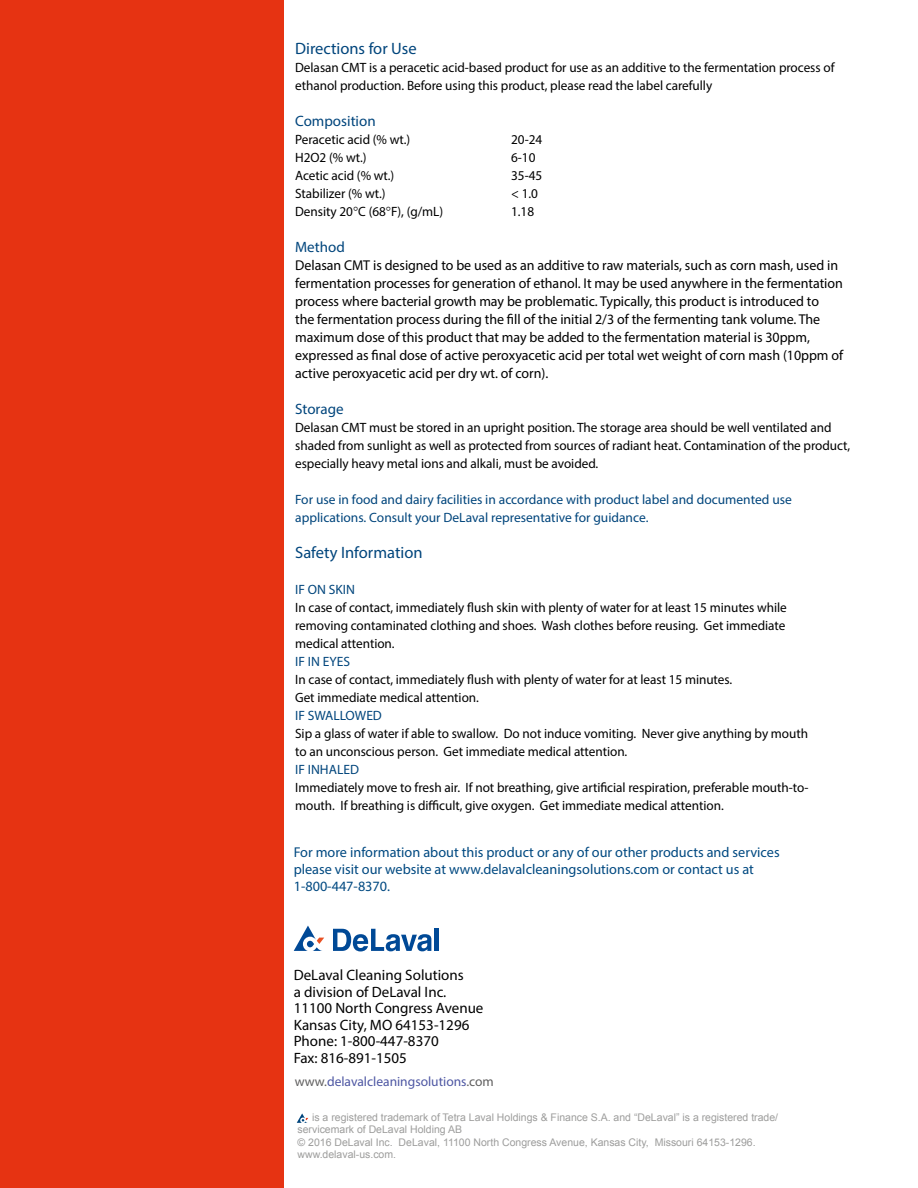
<style>
.page{position:relative;width:918px;height:1188px;background:#fff}
.page>*{position:absolute;margin:0;border:0;box-sizing:border-box;transform-origin:0 0}
.t1{font:16.5px "Myriad Pro";color:#00457c}
.t2{font:15px/16.5px "Myriad Pro";color:#000}
.t3{font:15px "Myriad Pro";color:#00457c}
.t4{font:14.25px/18px "Myriad Pro";letter-spacing:-.005em;color:#000}
.t5{font:14.25px/17.1px "Myriad Pro";color:#004981}
.t6{font:13.5px/18px "Myriad Pro";letter-spacing:-.005em;color:#000}
.t7{font:13.5px/18px "Myriad Pro";color:#00457c}
.t8{font:13.5px "Myriad Pro";color:#4e57a3}
.t9{font:10.5px/12.6px "Arial";color:#9d9d9c}
.s1{font-family:"Times New Roman"}
.s2{color:#5f5e5e}
</style>
<div class="page">
<div style="left:0;top:0;width:284px;height:1188px;background:#e63312"></div>
<svg style="left:297px;top:1113px;width:11px;height:10px"></svg>
<hr style="left:434px;top:929px;width:4px;height:22px;background:#004996">
<svg style="left:333px;top:929px;width:98px;height:22px"></svg>
<svg style="left:294px;top:926px;width:30px;height:25px"></svg>
<p class="t1" style="left:295px;top:38px;width:123px">Directions for Use</p>
<p class="t6" style="left:295px;top:58px;width:541px">Delasan CMT is a peracetic acid-based product for use as an additive to the fermentation process of ethanol production. Before using this product, please read the label carefully</p>
<p class="t3" style="left:295px;top:112px;width:82px">Composition</p>
<p class="t6" style="left:295px;top:130px;width:117px">Peracetic acid (% wt.)</p>
<p class="t6" style="left:511px;top:130px;width:33px">20-24</p>
<p class="t6" style="left:295px;top:148px;width:73px">H2O2 (% wt.)</p>
<p class="t6" style="left:511px;top:148px;width:26px">6-10</p>
<p class="t6" style="left:295px;top:166px;width:101px">Acetic acid (% wt.)</p>
<p class="t6" style="left:511px;top:166px;width:33px">35-45</p>
<p class="t6" style="left:295px;top:184px;width:92px">Stabilizer (% wt.)</p>
<p class="t6" style="left:511px;top:184px;width:28px">&lt; 1.0</p>
<p class="t6" style="left:295px;top:202px;width:150px">Density 20<span class="s1">°</span>C (68<span class="s1">°</span>F), (g/mL)</p>
<p class="t6" style="left:511px;top:202px;width:24px">1.18</p>
<p class="t3" style="left:295px;top:238px;width:51px">Method</p>
<p class="t4" style="left:295px;top:256px;width:550px">Delasan CMT is designed to be used as an additive to raw materials, such as corn mash, used in fermentation processes for generation of ethanol. It may be used anywhere in the fermentation process where bacterial growth may be problematic. Typically, this product is introduced to<br>the fermentation process during the fill of the initial 2/3 of the fermenting tank volume. The maximum dose of this product that may be added to the fermentation material is 30ppm, expressed as final dose of active peroxyacetic acid per total wet weight of corn mash (10ppm of active peroxyacetic acid per dry wt. of corn).</p>
<p class="t3" style="left:295px;top:400px;width:50px">Storage</p>
<p class="t6" style="left:295px;top:418px;width:557px">Delasan CMT must be stored in an upright position. The storage area should be well ventilated and shaded from sunlight as well as protected from sources of radiant heat. Contamination of the product, especially heavy metal ions and alkali, must be avoided.</p>
<p class="t7" style="left:295px;top:490px;width:498px">For use in food and dairy facilities in accordance with product label and documented use applications. Consult your DeLaval representative for guidance.</p>
<p class="t1" style="left:295px;top:542px;width:129px">Safety Information</p>
<p class="t7" style="left:295px;top:580px;width:61px">IF ON SKIN</p>
<p class="t6" style="left:295px;top:598px;width:493px;text-align:justify">In case of contact, immediately flush skin with plenty of water for at least 15 minutes while removing contaminated clothing and shoes. Wash clothes before reusing. Get immediate medical attention.</p>
<p class="t7" style="left:295px;top:652px;width:56px">IF IN EYES</p>
<p class="t6" style="left:295px;top:670px;width:439px">In case of contact, immediately flush with plenty of water for at least 15 minutes.<br>Get immediate medical attention.</p>
<p class="t7" style="left:295px;top:706px;width:88px">IF SWALLOWED</p>
<p class="t6" style="left:295px;top:724px;width:514px">Sip a glass of water if able to swallow. Do not induce vomiting. Never give anything by mouth to an unconscious person. Get immediate medical attention.</p>
<p class="t7" style="left:295px;top:760px;width:65px">IF INHALED</p>
<p class="t6" style="left:295px;top:778px;width:515px">Immediately move to fresh air. If not breathing, give artificial respiration, preferable mouth-to&shy;mouth. If breathing is difficult, give oxygen. Get immediate medical attention.</p>
<p class="t5" style="left:294px;top:843px;width:487px">For more information about this product or any of our other products and services please visit our website at www.delavalcleaningsolutions.com or contact us at<br>1-800-447-8370.</p>
<p class="t2" style="left:294px;top:966px;width:191px">DeLaval Cleaning Solutions<br>a division of DeLaval Inc.<br>11100 North Congress Avenue<br>Kansas City, MO 64153-1296<br>Phone: 1-800-447-8370<br>Fax: 816-891-1505</p>
<p class="t8" style="left:295px;top:1073px;width:201px"><span class="s2">www.</span>delavalcleaningsolutions<span class="s2">.com</span></p>
<p class="t9" style="left:298px;top:1111px;width:482px;text-indent:15px">is a registered trademark of Tetra Laval Holdings &amp; Finance S.A. and “DeLaval” is a registered trade/ servicemark of DeLaval Holding AB<br>© 2016 DeLaval Inc. DeLaval, 11100 North Congress Avenue, Kansas City, Missouri 64153-1296. www.delaval-us.com.</p>
</div>
